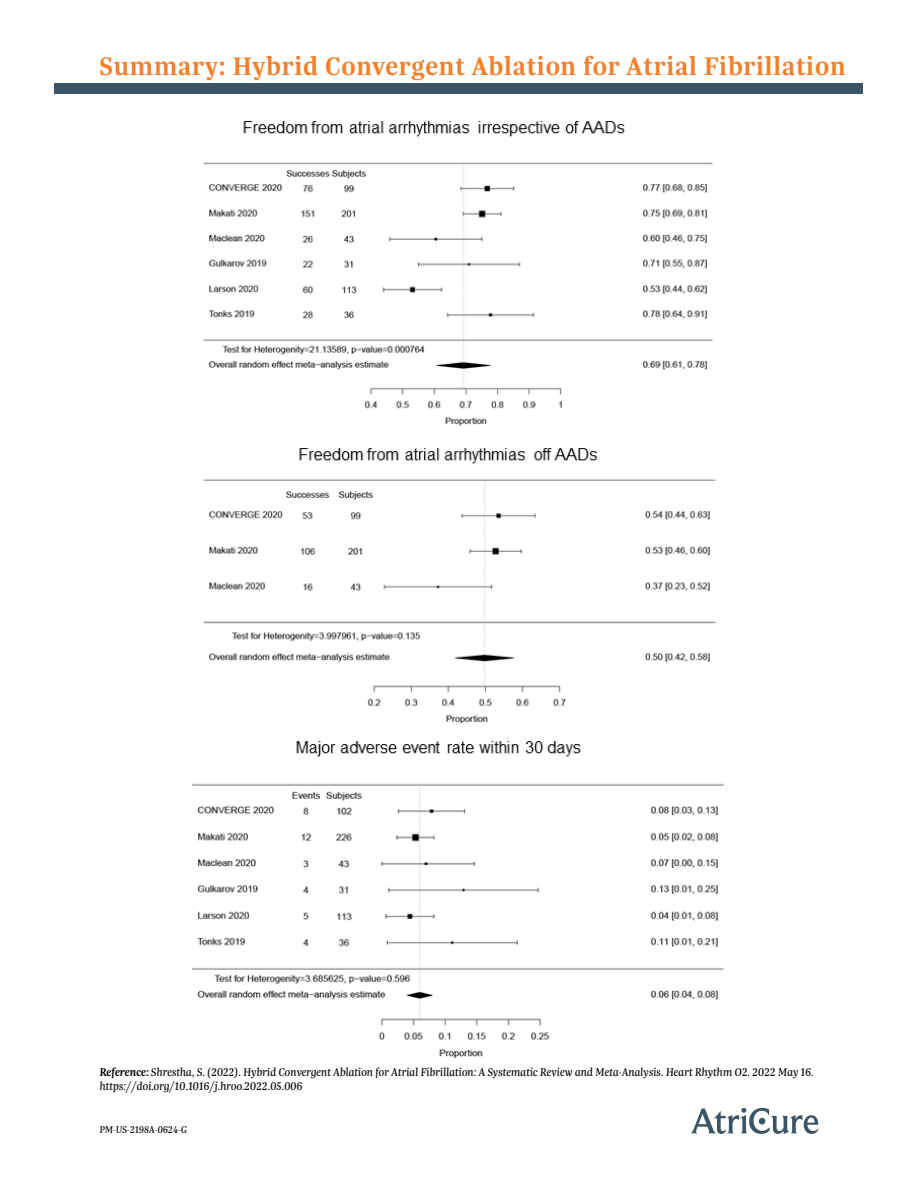
<style>
.page{position:relative;width:918px;height:1188px;background:#fff}
.page>*{position:absolute;margin:0;border:0;box-sizing:border-box;transform-origin:0 0}
.t1{font:600 27px "Trola";letter-spacing:.025em;color:#f47f2a}
.t2{font:italic 12px/13.5px "Trola";letter-spacing:-.01em;color:#040503}
.t3{font:italic 10.5px "Trola";color:#040503}
.s1{font-weight:600}
</style>
<div class="page">
<div style="left:55px;top:83px;width:808px;height:11px;background:#3b5566"></div>
<img style="left:203px;top:448px;width:513px;height:275px">
<img style="left:192px;top:741px;width:532px;height:317px">
<img style="left:203px;top:121px;width:510px;height:305px">
<svg style="left:690px;top:1108px;width:129px;height:26px"></svg>
<p class="t1" style="left:99px;top:48px;width:748px">Summary: Hybrid Convergent Ablation for Atrial Fibrillation</p>
<p class="t2" style="left:99px;top:1065px;width:716px"><span class="s1">Reference:</span> Shrestha, S. (2022). Hybrid Convergent Ablation for Atrial Fibrillation: A Systematic Review and Meta-Analysis. Heart Rhythm O2. 2022 May 16. https://doi.org/10.1016/j.hroo.2022.05.006</p>
<p class="t3" style="left:99px;top:1123px;width:89px">PM-US-2198A-0624-G</p>
</div>
